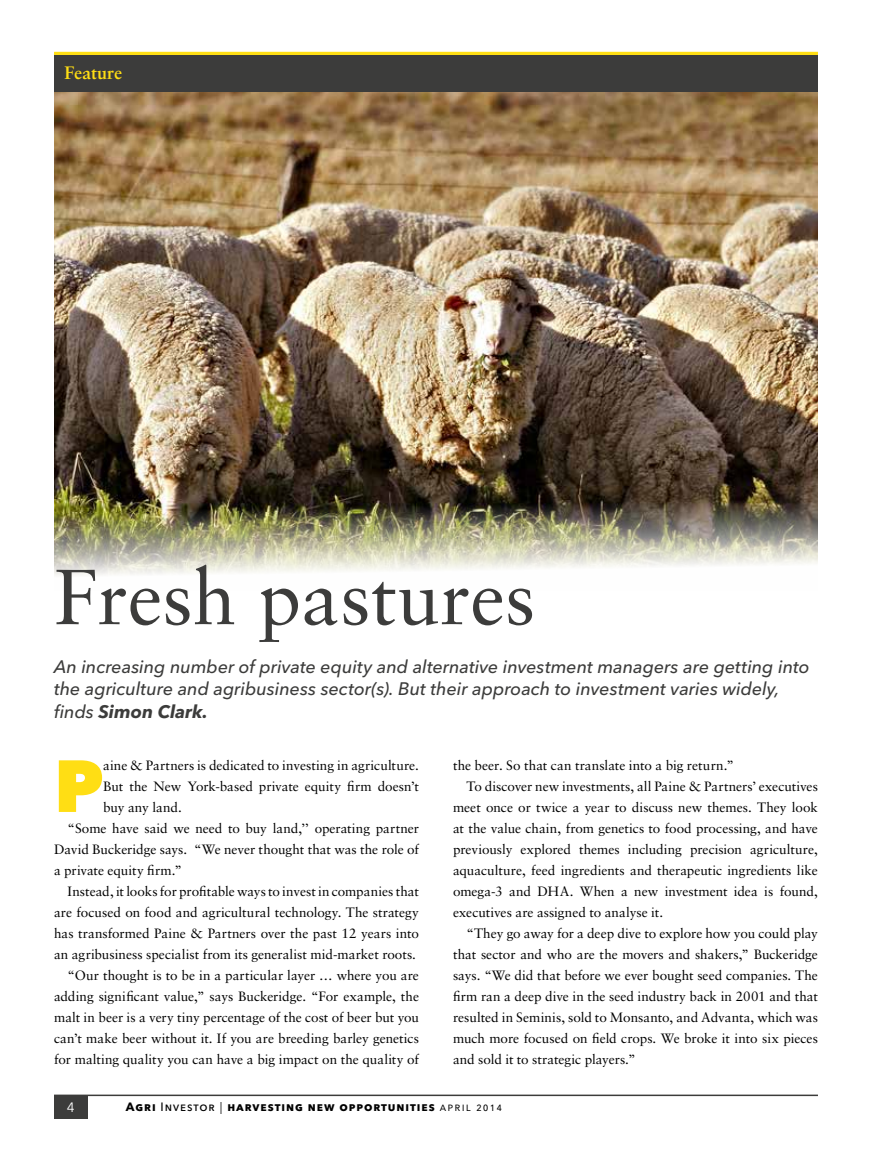
<style>
.page{position:relative;width:872px;height:1149px;background:#fff}
.page>*{position:absolute;margin:0;border:0;box-sizing:border-box;transform-origin:0 0}
.t1{font:78px "Sabon LT Std";color:#3c3c3b}
.t2{font:800 72.75px "Avenir Next LT Pro";color:#ffde14}
.t3{font:italic 500 18px/22.5px "Avenir Next LT Pro";letter-spacing:-.005em;color:#3c3c3b}
.t4{font:700 18px "Sabon LT Std";color:#ffde14}
.t5{font:13.5px "Sabon LT Std";color:#000}
.t6{font:13.5px "Avenir Next LT Pro";color:#fff}
.t7{font:700 12px "Avenir Next LT Pro";letter-spacing:.08em;color:#000}
.s1{font-weight:700}
.s2{font-weight:500}
.s3{font-weight:400}
</style>
<div class="page">
<div style="left:54px;top:1094px;width:33px;height:24px;background:#3c3c3b"></div>
<hr style="left:54px;top:52px;width:764px;height:4px;background:#ffde14">
<hr style="left:54px;top:1094px;width:764px;height:1px;background:#3c3c3b">
<img style="left:54px;top:91px;width:764px;height:484px">
<div style="left:54px;top:55px;width:764px;height:36px;background:#3c3c3b"></div>
<h3 class="t4" style="left:64px;top:61px;width:59px">Feature</h3>
<h1 class="t1" style="left:54px;top:550px;width:483px">Fresh pastures</h1>
<h3 class="t3" style="left:54px;top:655px;width:757px">An increasing number of private equity and alternative investment managers are getting into the agriculture and agribusiness sector(s). But their approach to investment varies widely, finds <span class="s1">Simon Clark.</span></h3>
<h2 class="t2" style="left:54px;top:741px;width:51px">P</h2>
<p class="t5" style="left:103px;top:757px;width:317px">aine &amp; Partners is dedicated to investing in agriculture.</p>
<p class="t5" style="left:103px;top:778px;width:317px">But the New York-based private equity firm doesn’t</p>
<p class="t5" style="left:103px;top:799px;width:80px">buy any land.</p>
<p class="t5" style="left:67px;top:820px;width:353px">“Some have said we need to buy land,’’ operating partner</p>
<p class="t5" style="left:54px;top:841px;width:366px">David Buckeridge says. “We never thought that was the role of</p>
<p class="t5" style="left:54px;top:862px;width:130px">a private equity firm.”</p>
<p class="t5" style="left:67px;top:883px;width:353px">Instead, it looks for profitable ways to invest in companies that</p>
<p class="t5" style="left:54px;top:904px;width:366px">are focused on food and agricultural technology. The strategy</p>
<p class="t5" style="left:54px;top:925px;width:366px">has transformed Paine &amp; Partners over the past 12 years into</p>
<p class="t5" style="left:54px;top:946px;width:363px">an agribusiness specialist from its generalist mid-market roots.</p>
<p class="t5" style="left:67px;top:967px;width:353px">“Our thought is to be in a particular layer … where you are</p>
<p class="t5" style="left:54px;top:988px;width:366px">adding significant value,” says Buckeridge. “For example, the</p>
<p class="t5" style="left:54px;top:1009px;width:366px">malt in beer is a very tiny percentage of the cost of beer but you</p>
<p class="t5" style="left:54px;top:1030px;width:366px">can’t make beer without it. If you are breeding barley genetics</p>
<p class="t5" style="left:54px;top:1051px;width:366px">for malting quality you can have a big impact on the quality of</p>
<p class="t5" style="left:453px;top:757px;width:282px">the beer. So that can translate into a big return.”</p>
<p class="t5" style="left:466px;top:778px;width:353px">To discover new investments, all Paine &amp; Partners’ executives</p>
<p class="t5" style="left:453px;top:799px;width:366px">meet once or twice a year to discuss new themes. They look</p>
<p class="t5" style="left:453px;top:820px;width:366px">at the value chain, from genetics to food processing, and have</p>
<p class="t5" style="left:453px;top:841px;width:366px">previously explored themes including precision agriculture,</p>
<p class="t5" style="left:453px;top:862px;width:366px">aquaculture, feed ingredients and therapeutic ingredients like</p>
<p class="t5" style="left:453px;top:883px;width:366px">omega-3 and DHA. When a new investment idea is found,</p>
<p class="t5" style="left:453px;top:904px;width:212px">executives are assigned to analyse it.</p>
<p class="t5" style="left:466px;top:925px;width:353px">“They go away for a deep dive to explore how you could play</p>
<p class="t5" style="left:453px;top:946px;width:366px">that sector and who are the movers and shakers,” Buckeridge</p>
<p class="t5" style="left:453px;top:967px;width:366px">says. “We did that before we ever bought seed companies. The</p>
<p class="t5" style="left:453px;top:988px;width:366px">firm ran a deep dive in the seed industry back in 2001 and that</p>
<p class="t5" style="left:453px;top:1009px;width:366px">resulted in Seminis, sold to Monsanto, and Advanta, which was</p>
<p class="t5" style="left:453px;top:1030px;width:366px">much more focused on field crops. We broke it into six pieces</p>
<p class="t5" style="left:453px;top:1051px;width:184px">and sold it to strategic players.”</p>
<p class="t6" style="left:67px;top:1098px;width:9px">4</p>
<p class="t7" style="left:126px;top:1099px;width:378px">Agri <span class="s2">Investor</span> <span class="s3">|</span> harvesting new opportunities <span class="s3">april 2014</span></p>
</div>
